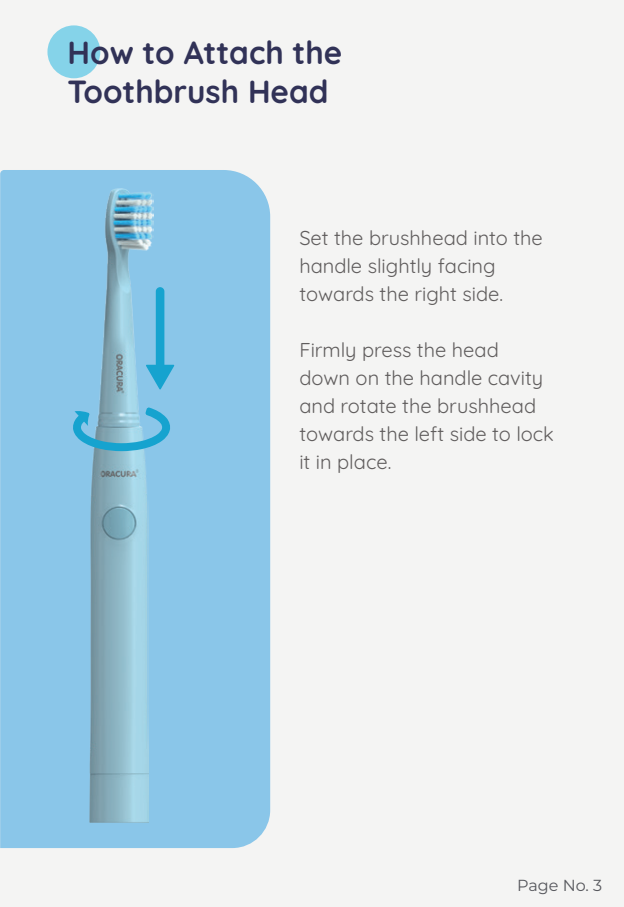
<style>
.page{position:relative;width:624px;height:907px;background:#fff}
.page>*{position:absolute;margin:0;border:0;box-sizing:border-box;transform-origin:0 0}
.t1{font:700 32px/38.4px "Quicksand";color:#313257}
.t2{font:20px/28px "Quicksand";color:#605d5d}
.t3{font:100 16px "Montserrat";color:#57585d}
</style>
<div class="page">
<div style="left:0;top:0;width:624px;height:906px;background:#f4f4f3"></div>
<div style="left:0;top:170px;width:270px;height:677px;background:#8ac6e9"></div>
<img style="left:90px;top:451px;width:58px;height:371px">
<div style="left:47px;top:25px;width:53px;height:53px;background:#85d3e9;border-radius:50%"></div>
<svg style="left:72px;top:407px;width:99px;height:44px;background:#5eb5d7"></svg>
<img style="left:90px;top:188px;width:63px;height:240px">
<svg style="left:146px;top:287px;width:28px;height:102px;background:#5fb9df"></svg>
<h1 class="t1" style="left:68px;top:31px;width:276px">How to Attach the<br>Toothbrush Head</h1>
<p class="t2" style="left:299px;top:221px;width:245px">Set the brushhead into the handle slightly facing towards the right side.</p>
<p class="t2" style="left:299px;top:333px;width:256px">Firmly press the head down on the handle cavity and rotate the brushhead towards the left side to lock it in place.</p>
<p class="t3" style="left:517px;top:874px;width:86px">Page No. 3</p>
</div>
